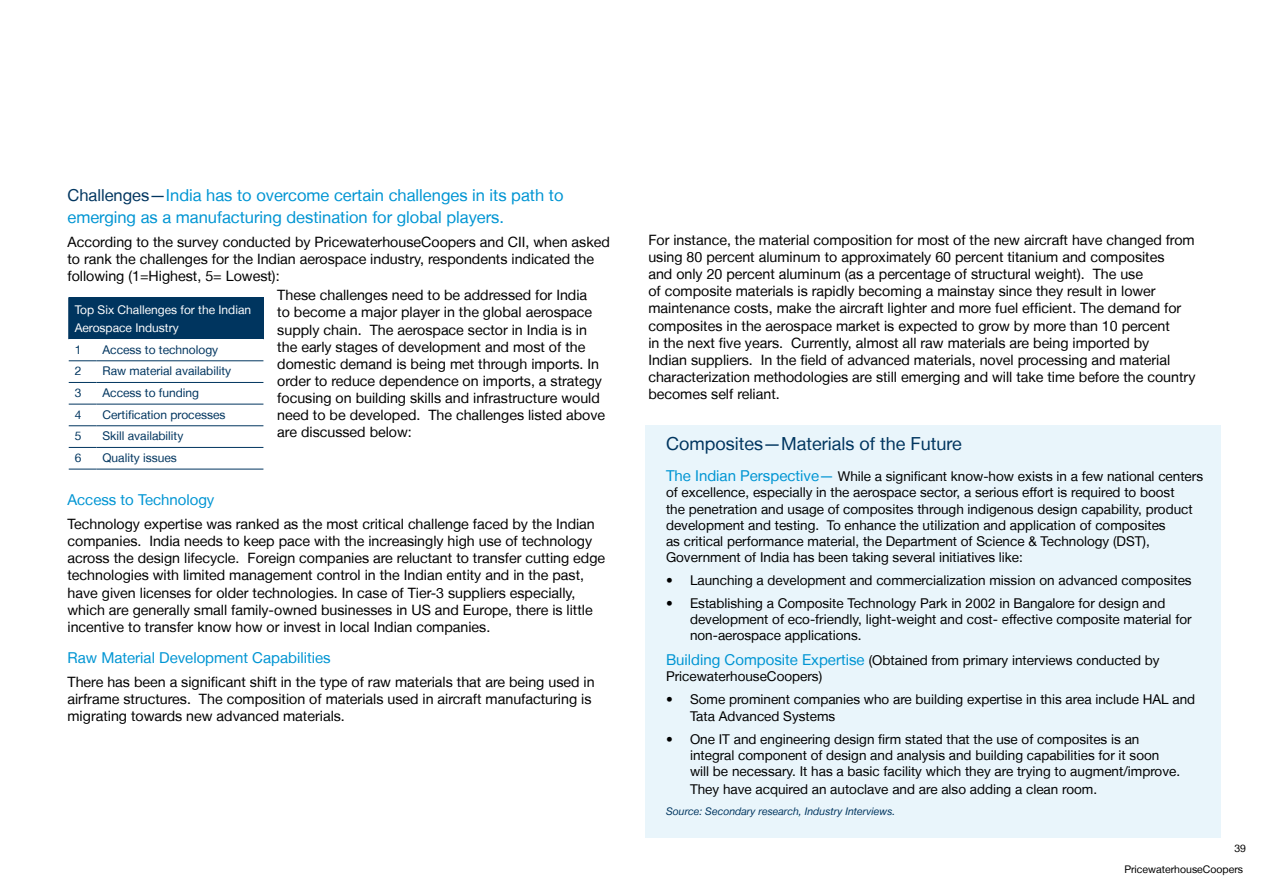
<style>
.page{position:relative;width:1263px;height:893px;background:#fff}
.page>*{position:absolute;margin:0;border:0;box-sizing:border-box;transform-origin:0 0}
.t1{font:18px "Helvetica Neue LT";color:#00355f}
.t2{font:16.5px/21.6px "Helvetica Neue LT";color:#0095d3}
.t3{font:15px "Helvetica Neue LT";color:#0095d3}
.t4{font:14.25px/17.1px "Helvetica Neue LT";color:#000}
.t5{font:13.5px/16.2px "Helvetica Neue LT";color:#000}
.t6{font:12px "Helvetica Neue LT";color:#00355f}
.t7{font:12px/18px "Helvetica Neue LT";color:#fff}
.t8{font:italic 10.5px "Helvetica Neue LT";color:#00355f}
.t9{font:10.5px/20.9px "Helvetica Neue LT";color:#000;text-align:right}
.s1{color:#00355f}
.s2{font-size:15px;color:#0095d3}
</style>
<div class="page">
<div style="left:69px;top:298px;width:194px;height:41px;background:#00355f"></div>
<hr style="left:68px;top:298px;width:1px;height:41px;background:#00355f">
<svg style="left:68px;top:297px;width:28px;height:1px"></svg>
<hr style="left:96px;top:297px;width:168px;height:1px;background:#00355f">
<hr style="left:263px;top:298px;width:1px;height:41px;background:#00355f">
<svg style="left:69px;top:360px;width:27px;height:1px"></svg>
<hr style="left:96px;top:360px;width:167px;height:1px;background:#00355f">
<svg style="left:69px;top:382px;width:27px;height:1px"></svg>
<hr style="left:96px;top:382px;width:167px;height:1px;background:#00355f">
<svg style="left:69px;top:404px;width:27px;height:1px"></svg>
<hr style="left:96px;top:404px;width:167px;height:1px;background:#00355f">
<svg style="left:69px;top:425px;width:27px;height:1px"></svg>
<hr style="left:96px;top:425px;width:167px;height:1px;background:#00355f">
<svg style="left:69px;top:447px;width:27px;height:1px"></svg>
<hr style="left:96px;top:447px;width:167px;height:1px;background:#00355f">
<svg style="left:69px;top:469px;width:27px;height:1px"></svg>
<hr style="left:96px;top:469px;width:167px;height:1px;background:#00355f">
<div style="left:645px;top:425px;width:575px;height:413px;background:#e9f5fb"></div>
<p class="t2" style="left:68px;top:184px;width:498px"><span class="s1">Challenges—</span>India has to overcome certain challenges in its path to emerging as a manufacturing destination for global players.</p>
<p class="t4" style="left:68px;top:233px;width:544px">According to the survey conducted by PricewaterhouseCoopers and CII, when asked to rank the challenges for the Indian aerospace industry, respondents indicated the following (1=Highest, 5= Lowest):</p>
<p class="t4" style="left:277px;top:287px;width:329px">These challenges need to be addressed for India<br>to become a major player in the global aerospace supply chain. The aerospace sector in India is in the early stages of development and most of the domestic demand is being met through imports. In order to reduce dependence on imports, a strategy focusing on building skills and infrastructure would need to be developed. The challenges listed above are discussed below:</p>
<p class="t7" style="left:75px;top:300px;width:178px">Top Six Challenges for the Indian<br>Aerospace Industry</p>
<p class="t6" style="left:75px;top:342px;width:8px">1</p>
<p class="t6" style="left:102px;top:342px;width:117px">Access to technology</p>
<p class="t6" style="left:75px;top:364px;width:8px">2</p>
<p class="t6" style="left:102px;top:364px;width:130px">Raw material availability</p>
<p class="t6" style="left:75px;top:386px;width:8px">3</p>
<p class="t6" style="left:102px;top:386px;width:98px">Access to funding</p>
<p class="t6" style="left:75px;top:407px;width:8px">4</p>
<p class="t6" style="left:102px;top:407px;width:125px">Certification processes</p>
<p class="t6" style="left:75px;top:429px;width:8px">5</p>
<p class="t6" style="left:102px;top:429px;width:82px">Skill availability</p>
<p class="t6" style="left:75px;top:451px;width:8px">6</p>
<p class="t6" style="left:102px;top:451px;width:76px">Quality issues</p>
<p class="t3" style="left:68px;top:491px;width:148px">Access to Technology</p>
<p class="t4" style="left:68px;top:515px;width:539px">Technology expertise was ranked as the most critical challenge faced by the Indian companies. India needs to keep pace with the increasingly high use of technology across the design lifecycle. Foreign companies are reluctant to transfer cutting edge technologies with limited management control in the Indian entity and in the past, have given licenses for older technologies. In case of Tier-3 suppliers especially, which are generally small family-owned businesses in US and Europe, there is little incentive to transfer know how or invest in local Indian companies.</p>
<p class="t3" style="left:68px;top:649px;width:265px">Raw Material Development Capabilities</p>
<p class="t4" style="left:68px;top:673px;width:529px">There has been a significant shift in the type of raw materials that are being used in airframe structures. The composition of materials used in aircraft manufacturing is migrating towards new advanced materials.</p>
<p class="t4" style="left:648px;top:231px;width:549px">For instance, the material composition for most of the new aircraft have changed from using 80 percent aluminum to approximately 60 percent titanium and composites<br>and only 20 percent aluminum (as a percentage of structural weight). The use<br>of composite materials is rapidly becoming a mainstay since they result in lower maintenance costs, make the aircraft lighter and more fuel efficient. The demand for composites in the aerospace market is expected to grow by more than 10 percent<br>in the next five years. Currently, almost all raw materials are being imported by<br>Indian suppliers. In the field of advanced materials, novel processing and material characterization methodologies are still emerging and will take time before the country becomes self reliant.</p>
<p class="t1" style="left:666px;top:432px;width:297px">Composites—Materials of the Future</p>
<p class="t5" style="left:666px;top:468px;width:539px"><span class="s2">The Indian Perspective—</span> While a significant know-how exists in a few national centers of excellence, especially in the aerospace sector, a serious effort is required to boost<br>the penetration and usage of composites through indigenous design capability, product development and testing. To enhance the utilization and application of composites<br>as critical performance material, the Department of Science &amp; Technology (DST), Government of India has been taking several initiatives like:</p>
<p class="t5" style="left:666px;top:572px;width:527px">• Launching a development and commercialization mission on advanced composites</p>
<p class="t5" style="left:690px;top:595px;width:503px;text-indent:-24px">• Establishing a Composite Technology Park in 2002 in Bangalore for design and development of eco-friendly, light-weight and cost- effective composite material for non-aerospace applications.</p>
<p class="t5" style="left:666px;top:652px;width:495px"><span class="s2">Building Composite Expertise</span> (Obtained from primary interviews conducted by<br>PricewaterhouseCoopers)</p>
<p class="t5" style="left:690px;top:691px;width:507px;text-indent:-24px">• Some prominent companies who are building expertise in this area include HAL and<br>Tata Advanced Systems</p>
<p class="t5" style="left:690px;top:730px;width:492px;text-indent:-24px">• One IT and engineering design firm stated that the use of composites is an integral component of design and analysis and building capabilities for it soon will be necessary. It has a basic facility which they are trying to augment/improve.</p>
<p class="t5" style="left:690px;top:781px;width:409px">They have acquired an autoclave and are also adding a clean room.</p>
<p class="t8" style="left:666px;top:805px;width:231px">Source: Secondary research, Industry Interviews.</p>
<p class="t9" style="left:1124px;top:837px;width:123px">39<br>PricewaterhouseCoopers</p>
</div>
